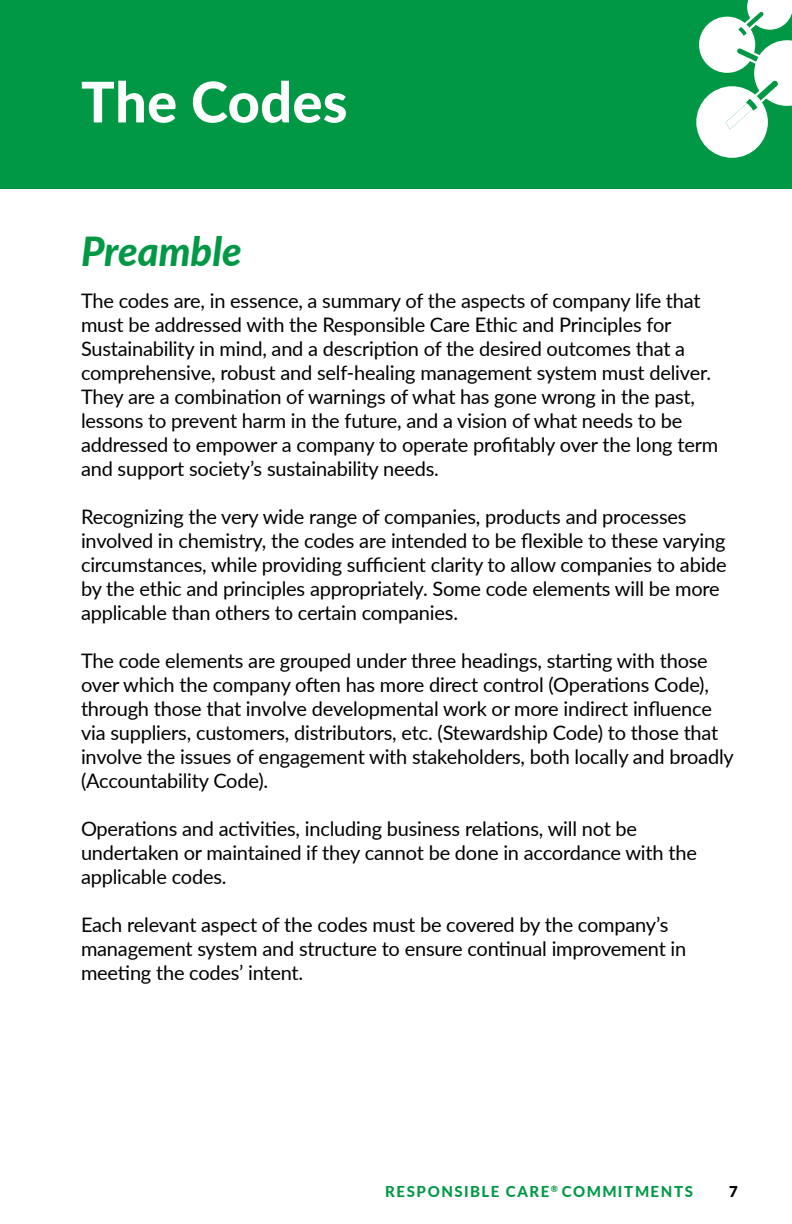
<style>
.page{position:relative;width:792px;height:1224px;background:#fff}
.page>*{position:absolute;margin:0;border:0;box-sizing:border-box;transform-origin:0 0}
.t1{font:800 56px "Lato";letter-spacing:.005em;color:#fff}
.t2{font:italic 800 40px "Lato";color:#009845}
.t3{font:20px/24px "Lato";letter-spacing:-.01em;color:#000}
.t4{font:800 15px "Lato";letter-spacing:.1em;color:#009845}
.t5{font:900 15px "Lato";color:#000}
</style>
<div class="page">
<div style="left:0;top:0;width:792px;height:189px;background:#009845"></div>
<svg style="left:696px;top:0;width:96px;height:158px"></svg>
<h1 class="t1" style="left:81px;top:60px;width:268px">The Codes</h1>
<h2 class="t2" style="left:81px;top:222px;width:162px">Preamble</h2>
<p class="t3" style="left:81px;top:288px;width:639px">The codes are, in essence, a summary of the aspects of company life that must be addressed with the Responsible Care Ethic and Principles for Sustainability in mind, and a description of the desired outcomes that a comprehensive, robust and self-healing management system must deliver.<br>They are a combination of warnings of what has gone wrong in the past, lessons to prevent harm in the future, and a vision of what needs to be addressed to empower a company to operate profitably over the long term and support society’s sustainability needs.</p>
<p class="t3" style="left:81px;top:504px;width:647px">Recognizing the very wide range of companies, products and processes involved in chemistry, the codes are intended to be flexible to these varying circumstances, while providing sufficient clarity to allow companies to abide by the ethic and principles appropriately. Some code elements will be more applicable than others to certain companies.</p>
<p class="t3" style="left:81px;top:648px;width:654px">The code elements are grouped under three headings, starting with those over which the company often has more direct control (Operations Code), through those that involve developmental work or more indirect influence via suppliers, customers, distributors, etc. (Stewardship Code) to those that involve the issues of engagement with stakeholders, both locally and broadly (Accountability Code).</p>
<p class="t3" style="left:81px;top:816px;width:617px">Operations and activities, including business relations, will not be undertaken or maintained if they cannot be done in accordance with the applicable codes.</p>
<p class="t3" style="left:81px;top:912px;width:607px">Each relevant aspect of the codes must be covered by the company’s management system and structure to ensure continual improvement in meeting the codes’ intent.</p>
<p class="t4" style="left:385px;top:1180px;width:309px">RESPONSIBLE CARE<sup>®</sup> COMMITMENTS</p>
<p class="t5" style="left:729px;top:1180px;width:10px">7</p>
</div>
